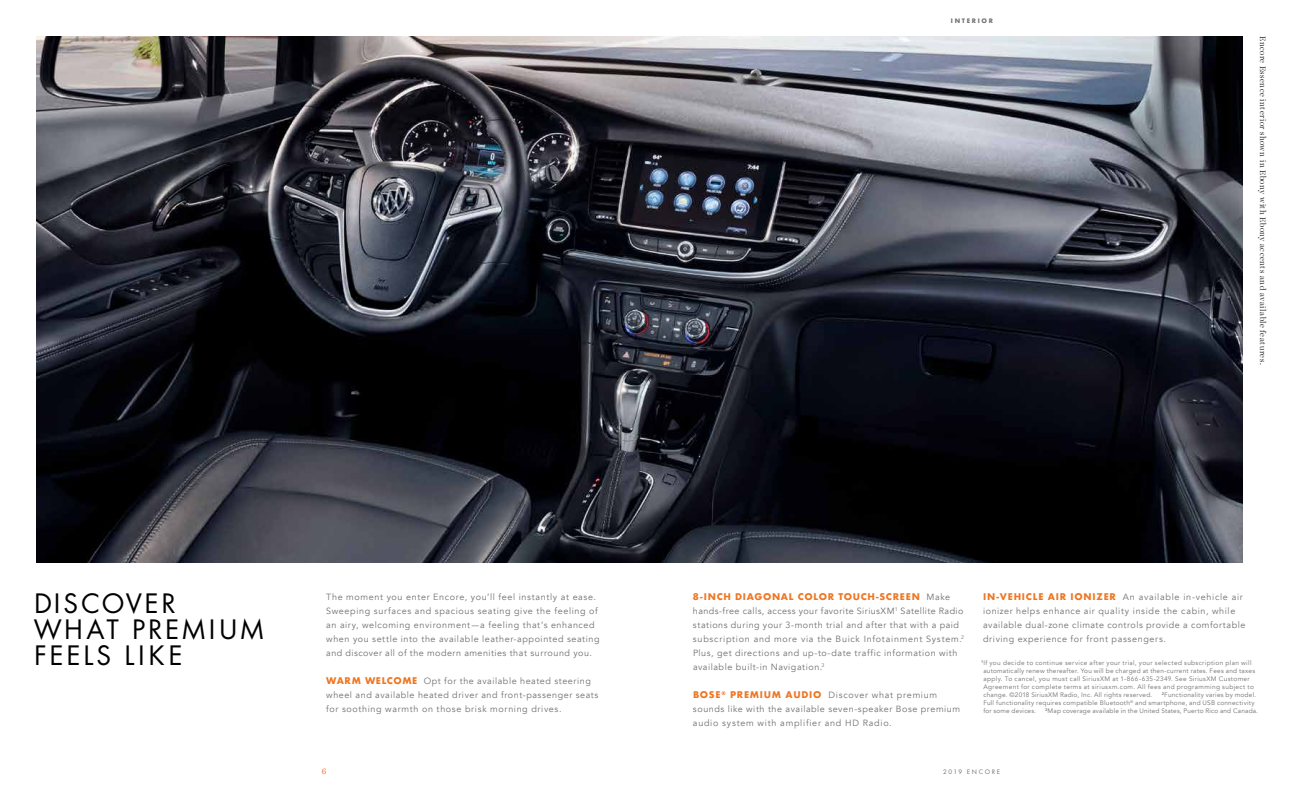
<style>
.page{position:relative;width:1296px;height:810px;background:#fff}
.page>*{position:absolute;margin:0;border:0;box-sizing:border-box;transform-origin:0 0}
.t1{font:26px/26px "Buick Futura ND";letter-spacing:.095em;color:#000}
.t2{font:9px/14px "Avenir";letter-spacing:.065em;color:#717073}
.t3{font:700 9px "Futura";letter-spacing:.075em;color:#ef7622}
.t4{font:300 8px "Harriet Display";letter-spacing:.06em;color:#000}
.t5{font:8px "Harriet Text";color:#f26723}
.t6{font:6.5px/8px "Avenir";letter-spacing:.04em;color:#717073}
.t7{font:6.5px "Avenir";letter-spacing:.02em;color:#717073}
.t8{font:6px "Buick Futura ND";letter-spacing:.27em;color:#717073}
.t9{font:700 6px "Futura";letter-spacing:.28em;color:#717073}
.s1{font-family:"Futura";font-weight:700;color:#ef7622}
.s2{font-family:"Avenir";font-weight:400;color:#717073}
</style>
<div class="page">
<img style="left:36px;top:36px;width:1206px;height:527px">
<h1 class="t1" style="left:34px;top:590px;width:233px">DISCOVER<br>WHAT PREMIUM<br>FEELS LIKE</h1>
<p class="t2" style="left:326px;top:590px;width:275px">The moment you enter Encore, you’ll feel instantly at ease.<br>Sweeping surfaces and spacious seating give the feeling of an airy, welcoming environment — a feeling that’s enhanced when you settle into the available leather-appointed seating and discover all of the modern amenities that surround you.</p>
<p class="t2" style="left:326px;top:674px;width:274px"><span class="s1">WARM WELCOME</span> Opt for the available heated steering wheel and available heated driver and front-passenger seats for soothing warmth on those brisk morning drives.</p>
<p class="t9" style="left:951px;top:16px;width:44px">INTERIOR</p>
<p class="t4" style="left:1269px;top:36px;width:330px;rotate:90deg">Encore Essence interior shown in Ebony with Ebony accents and available features.</p>
<p class="t3" style="left:693px;top:590px;width:259px">8-INCH DIAGONAL COLOR TOUCH-SCREEN <span class="s2">Make</span></p>
<p class="t2" style="left:693px;top:604px;width:273px">hands-free calls, access your favorite SiriusXM<sup>1</sup> Satellite Radio stations during your 3-month trial and after that with a paid subscription and more via the Buick Infotainment System.<sup>2<br></sup>Plus, get directions and up-to-date traffic information with available built-in Navigation.<sup>3</sup></p>
<p class="t2" style="left:693px;top:688px;width:269px"><span class="s1">BOSE</span> <sup>®</sup> <span class="s1">PREMIUM AUDIO</span> Discover what premium sounds like with the available seven-speaker Bose premium audio system with amplifier and HD Radio.</p>
<p class="t2" style="left:983px;top:590px;width:264px"><span class="s1">IN-VEHICLE AIR IONIZER</span> An available in-vehicle air ionizer helps enhance air quality inside the cabin, while available dual-zone climate controls provide a comfortable driving experience for front passengers.</p>
<p class="t6" style="left:983px;top:659px;width:273px;text-indent:-2px"><sup>1</sup>If you decide to continue service after your trial, your selected subscription plan will automatically renew thereafter. You will be charged at then-current rates. Fees and taxes apply. To cancel, you must call SiriusXM at 1-866-635-2349. See SiriusXM Customer Agreement for complete terms at siriusxm.com. All fees and programming subject to change. ©2018 SiriusXM Radio, Inc. All rights reserved.</p>
<p class="t6" style="left:983px;top:691px;width:274px;text-indent:178px"><sup>2</sup>Functionality varies by model.<br>Full functionality requires compatible Bluetooth<sup>®</sup> and smartphone, and USB connectivity for some devices.</p>
<p class="t7" style="left:1045px;top:707px;width:214px"><sup>3</sup>Map coverage available in the United States, Puerto Rico and Canada.</p>
<p class="t5" style="left:322px;top:766px;width:6px">6</p>
<p class="t8" style="left:943px;top:768px;width:58px">2019 ENCORE</p>
</div>
